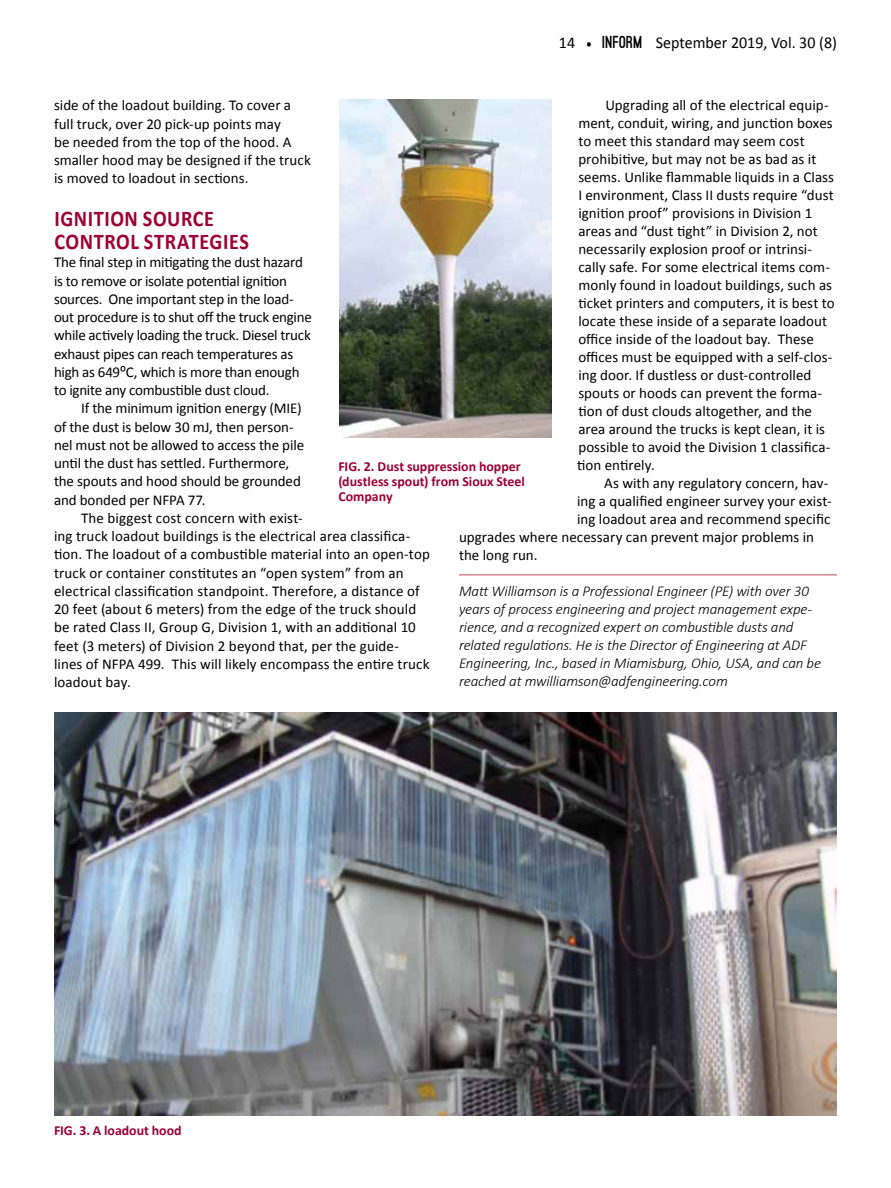
<style>
.page{position:relative;width:891px;height:1188px;background:#fff}
.page>*{position:absolute;margin:0;border:0;box-sizing:border-box;transform-origin:0 0}
.t1{font:700 22.5px/22.8px "Calibri";letter-spacing:.03em;color:#9e0032;scale:.9 1}
.t2{font:16.5px "Calibri";color:#000}
.t3{font:15px/18px "Calibri";letter-spacing:.005em;color:#000}
.t4{font:italic 300 15px/18px "Calibri";letter-spacing:-.01em;color:#000}
.t5{font:15px/18.3px "Calibri";letter-spacing:-.015em;color:#000}
.t6{font:700 13.8px/15px "Calibri";color:#9e0032}
.s1{font-family:"Minion Pro"}
.s2{font-family:"Ostrich Sans";font-weight:900}
</style>
<div class="page">
<hr style="left:459px;top:574px;width:378px;height:1px;background:#b44b53">
<img style="left:340px;top:99px;width:211px;height:339px">
<img style="left:54px;top:713px;width:783px;height:402px">
<p class="t2" style="left:559px;top:32px;width:280px">14 <span class="s1">•</span> <span class="s2">INFORM</span> September 2019, Vol. 30 (8)</p>
<p class="t3" style="left:54px;top:96px;width:258px">side of the loadout building. To cover a full truck, over 20 pick-up points may<br>be needed from the top of the hood. A smaller hood may be designed if the truck is moved to loadout in sections.</p>
<h1 class="t1" style="left:54px;top:207px;width:218px">IGNITION SOURCE<br>CONTROL STRATEGIES</h1>
<p class="t5" style="left:54px;top:253px;width:259px">The final step in mitigating the dust hazard is to remove or isolate potential ignition sources. One important step in the load&shy;out procedure is to shut off the truck engine while actively loading the truck. Diesel truck exhaust pipes can reach temperatures as high as 649⁰C, which is more than enough to ignite any combustible dust cloud.</p>
<p class="t3" style="left:54px;top:399px;width:252px;text-indent:27px">If the minimum ignition energy (MIE) of the dust is below 30 mJ, then person&shy;nel must not be allowed to access the pile until the dust has settled. Furthermore, the spouts and hood should be grounded and bonded per NFPA 77.</p>
<p class="t3" style="left:54px;top:509px;width:377px;text-indent:27px">The biggest cost concern with exist-<br>ing truck loadout buildings is the electrical area classifica&shy;tion. The loadout of a combustible material into an open-top truck or container constitutes an “open system” from an electrical classification standpoint. Therefore, a distance of 20 feet (about 6 meters) from the edge of the truck should be rated Class II, Group G, Division 1, with an additional 10 feet (3 meters) of Division 2 beyond that, per the guide&shy;lines of NFPA 499. This will likely encompass the entire truck loadout bay.</p>
<p class="t3" style="left:577px;top:96px;width:259px;text-indent:28px">Upgrading all of the electrical equip&shy;ment, conduit, wiring, and junction boxes to meet this standard may seem cost prohibitive, but may not be as bad as it seems. Unlike flammable liquids in a Class I environment, Class II dusts require “dust ignition proof” provisions in Division 1 areas and “dust tight” in Division 2, not necessarily explosion proof or intrinsi&shy;cally safe. For some electrical items com&shy;monly found in loadout buildings, such as ticket printers and computers, it is best to locate these inside of a separate loadout office inside of the loadout bay. These offices must be equipped with a self-clos&shy;ing door. If dustless or dust-controlled spouts or hoods can prevent the forma&shy;tion of dust clouds altogether, and the area around the trucks is kept clean, it is possible to avoid the Division 1 classifica&shy;tion entirely.</p>
<p class="t3" style="left:604px;top:474px;width:226px">As with any regulatory concern, hav-</p>
<p class="t3" style="left:577px;top:492px;width:256px">ing a qualified engineer survey your exist-</p>
<p class="t3" style="left:577px;top:510px;width:255px">ing loadout area and recommend specific</p>
<p class="t3" style="left:459px;top:528px;width:357px">upgrades where necessary can prevent major problems in</p>
<p class="t3" style="left:459px;top:546px;width:80px">the long run.</p>
<p class="t4" style="left:459px;top:582px;width:364px">Matt Williamson is a Professional Engineer (PE) with over 30 years of process engineering and project management expe&shy;rience, and a recognized expert on combustible dusts and related regulations. He is the Director of Engineering at ADF Engineering, Inc., based in Miamisburg, Ohio, USA, and can be reached at mwilliamson@adfengineering.com</p>
<p class="t6" style="left:338px;top:459px;width:188px">FIG. 2. Dust suppression hopper (dustless spout) from Sioux Steel<br>Company</p>
<p class="t6" style="left:54px;top:1123px;width:129px">FIG. 3. A loadout hood</p>
</div>
